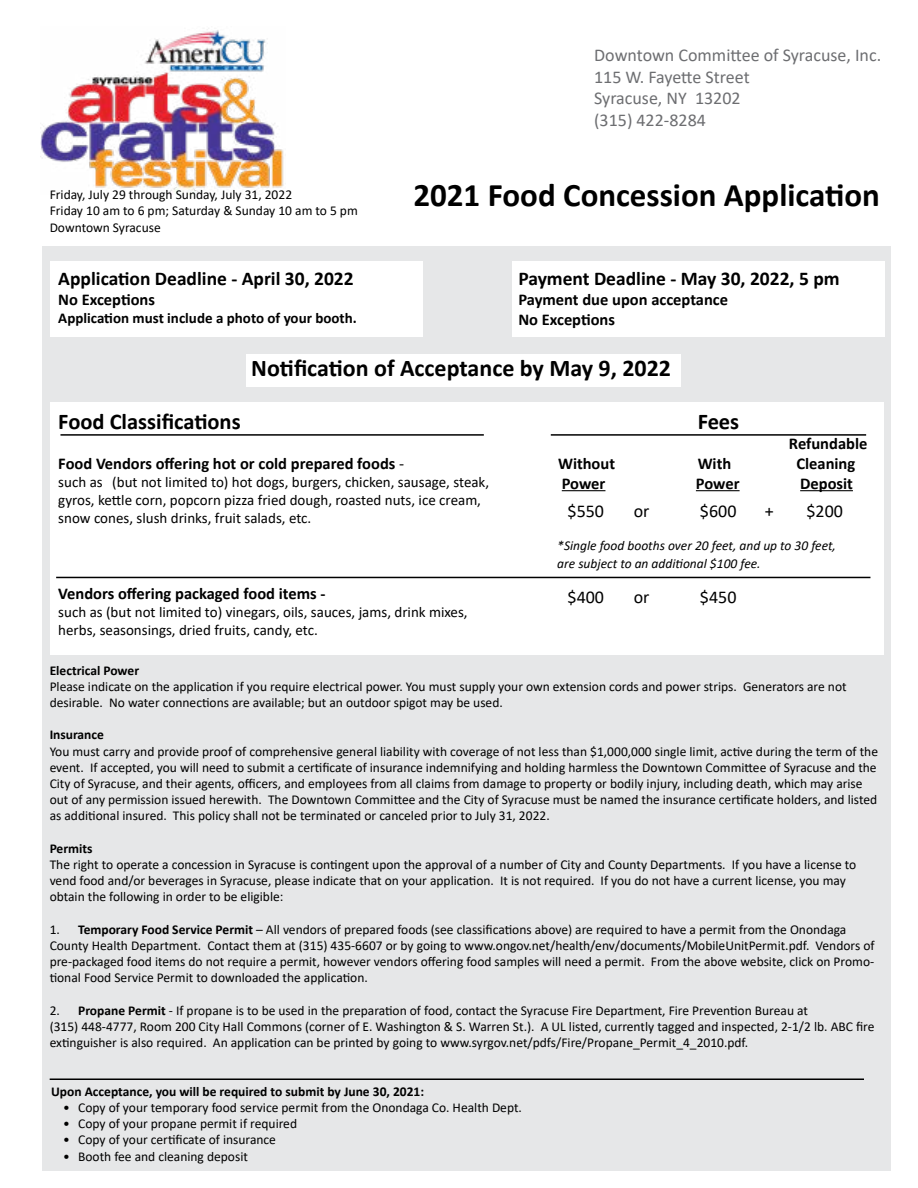
<style>
.page{position:relative;width:918px;height:1188px;background:#fff}
.page>*{position:absolute;margin:0;border:0;box-sizing:border-box;transform-origin:0 0}
.t1{font:700 33px "Calibri";color:#000}
.t2{font:700 24px "Calibri";color:#000}
.t3{font:700 22.5px "Calibri";color:#000}
.t4{font:700 19.5px "Calibri";color:#000}
.t5{font:18px/21.6px "Calibri";color:#6d6e71}
.t6{font:18px "Calibri";color:#000}
.t7{font:700 16.5px/19.8px "Calibri";color:#000}
.t8{font:15px/18px "Calibri";color:#000}
.t9{font:700 15px "Calibri";color:#000}
.t10{font:13.5px/16.2px "Calibri";color:#000}
.t11{font:700 13.5px "Calibri";color:#000}
.t12{font:italic 13.5px/18px "Calibri";color:#000}
.s1{font-weight:400}
.s2{font-weight:700}
</style>
<div class="page">
<div style="left:42px;top:247px;width:849px;height:924px;background:#e6e7e8"></div>
<img style="left:40px;top:28px;width:244px;height:167px">
<div style="left:50px;top:262px;width:373px;height:75px;background:#fff"></div>
<div style="left:512px;top:262px;width:372px;height:75px;background:#fff"></div>
<div style="left:246px;top:354px;width:434px;height:33px;background:#fff"></div>
<div style="left:50px;top:402px;width:833px;height:252px;background:#fff"></div>
<hr style="left:562px;top:490px;width:43px;height:1px;background:#000">
<hr style="left:696px;top:490px;width:44px;height:1px;background:#000">
<hr style="left:800px;top:490px;width:53px;height:1px;background:#000">
<hr style="left:56px;top:577px;width:814px;height:1px;background:#000">
<hr style="left:60px;top:434px;width:424px;height:2px;background:#000">
<hr style="left:551px;top:434px;width:315px;height:2px;background:#000">
<hr style="left:50px;top:1078px;width:814px;height:2px;background:#000">
<h3 class="t5" style="left:594px;top:44px;width:289px">Downtown Committee of Syracuse, Inc.<br>115 W. Fayette Street<br>Syracuse, NY 13202<br>(315) 422-8284</h3>
<p class="t10" style="left:50px;top:186px;width:244px">Friday, July 29 through Sunday, July 31, 2022</p>
<h1 class="t1" style="left:413px;top:172px;width:468px">2021 Food Concession Application</h1>
<p class="t10" style="left:50px;top:202px;width:310px">Friday 10 am to 6 pm; Saturday &amp; Sunday 10 am to 5 pm<br>Downtown Syracuse</p>
<h3 class="t4" style="left:58px;top:265px;width:297px">Application Deadline - April 30, 2022</h3>
<p class="t7" style="left:58px;top:289px;width:98px">No Exceptions</p>
<p class="t9" style="left:58px;top:307px;width:300px">Application must include a photo of your booth.</p>
<h3 class="t4" style="left:518px;top:265px;width:323px">Payment Deadline - May 30, 2022, 5 pm</h3>
<p class="t7" style="left:518px;top:289px;width:211px">Payment due upon acceptance<br>No Exceptions</p>
<h2 class="t2" style="left:251px;top:351px;width:421px">Notification of Acceptance by May 9, 2022</h2>
<h3 class="t3" style="left:58px;top:406px;width:184px">Food Classifications</h3>
<p class="t7" style="left:58px;top:453px;width:347px">Food Vendors offering hot or cold prepared foods <span class="s1">-</span></p>
<p class="t8" style="left:58px;top:473px;width:432px">such as (but not limited to) hot dogs, burgers, chicken, sausage, steak, gyros, kettle corn, popcorn pizza fried dough, roasted nuts, ice cream, snow cones, slush drinks, fruit salads, etc.</p>
<p class="t7" style="left:58px;top:583px;width:269px">Vendors offering packaged food items -</p>
<p class="t8" style="left:58px;top:602px;width:411px">such as (but not limited to) vinegars, oils, sauces, jams, drink mixes, herbs, seasonsings, dried fruits, candy, etc.</p>
<h3 class="t3" style="left:698px;top:406px;width:43px">Fees</h3>
<p class="t7" style="left:789px;top:434px;width:80px">Refundable</p>
<p class="t7" style="left:558px;top:453px;width:59px">Without</p>
<p class="t7" style="left:698px;top:453px;width:35px">With</p>
<p class="t7" style="left:796px;top:453px;width:60px">Cleaning</p>
<p class="t7" style="left:562px;top:473px;width:45px">Power</p>
<p class="t7" style="left:696px;top:473px;width:45px">Power</p>
<p class="t7" style="left:800px;top:473px;width:54px">Deposit</p>
<h3 class="t6" style="left:568px;top:498px;width:38px">$550</h3>
<h3 class="t6" style="left:634px;top:498px;width:17px">or</h3>
<h3 class="t6" style="left:700px;top:498px;width:38px">$600</h3>
<h3 class="t6" style="left:765px;top:498px;width:10px">+</h3>
<h3 class="t6" style="left:806px;top:498px;width:38px">$200</h3>
<p class="t12" style="left:557px;top:536px;width:280px">*Single food booths over 20 feet, and up to 30 feet, are subject to an additional $100 fee.</p>
<h3 class="t6" style="left:568px;top:585px;width:38px">$400</h3>
<h3 class="t6" style="left:634px;top:585px;width:17px">or</h3>
<h3 class="t6" style="left:700px;top:585px;width:38px">$450</h3>
<p class="t11" style="left:50px;top:661px;width:91px">Electrical Power</p>
<p class="t10" style="left:50px;top:678px;width:798px">Please indicate on the application if you require electrical power. You must supply your own extension cords and power strips. Generators are not desirable. No water connections are available; but an outdoor spigot may be used.</p>
<p class="t11" style="left:50px;top:725px;width:56px">Insurance</p>
<p class="t10" style="left:50px;top:743px;width:830px">You must carry and provide proof of comprehensive general liability with coverage of not less than $1,000,000 single limit, active during the term of the event. If accepted, you will need to submit a certificate of insurance indemnifying and holding harmless the Downtown Committee of Syracuse and the City of Syracuse, and their agents, officers, and employees from all claims from damage to property or bodily injury, including death, which may arise out of any permission issued herewith. The Downtown Committee and the City of Syracuse must be named the insurance certificate holders, and listed as additional insured. This policy shall not be terminated or canceled prior to July 31, 2022.</p>
<p class="t11" style="left:50px;top:839px;width:44px">Permits</p>
<p class="t10" style="left:50px;top:856px;width:808px">The right to operate a concession in Syracuse is contingent upon the approval of a number of City and County Departments. If you have a license to vend food and/or beverages in Syracuse, please indicate that on your application. It is not required. If you do not have a current license, you may obtain the following in order to be eligible:</p>
<p class="t10" style="left:50px;top:921px;width:826px">1. <span class="s2">Temporary Food Service Permit</span> – All vendors of prepared foods (see classifications above) are required to have a permit from the Onondaga County Health Department. Contact them at (315) 435-6607 or by going to www.ongov.net/health/env/documents/MobileUnitPermit.pdf. Vendors of pre-packaged food items do not require a permit, however vendors offering food samples will need a permit. From the above website, click on Promo&shy;tional Food Service Permit to downloaded the application.</p>
<p class="t10" style="left:50px;top:1002px;width:826px">2. <span class="s2">Propane Permit</span> - If propane is to be used in the preparation of food, contact the Syracuse Fire Department, Fire Prevention Bureau at<br>(315) 448-4777, Room 200 City Hall Commons (corner of E. Washington &amp; S. Warren St.). A UL listed, currently tagged and inspected, 2-1/2 lb. ABC fire extinguisher is also required. An application can be printed by going to www.syrgov.net/pdfs/Fire/Propane_Permit_4_2010.pdf.</p>
<p class="t11" style="left:51px;top:1082px;width:374px">Upon Acceptance, you will be required to submit by June 30, 2021:</p>
<p class="t10" style="left:63px;top:1099px;width:460px">• Copy of your temporary food service permit from the Onondaga Co. Health Dept.</p>
<p class="t10" style="left:63px;top:1115px;width:235px">• Copy of your propane permit if required</p>
<p class="t10" style="left:63px;top:1131px;width:214px">• Copy of your certificate of insurance</p>
<p class="t10" style="left:63px;top:1148px;width:186px">• Booth fee and cleaning deposit</p>
</div>
